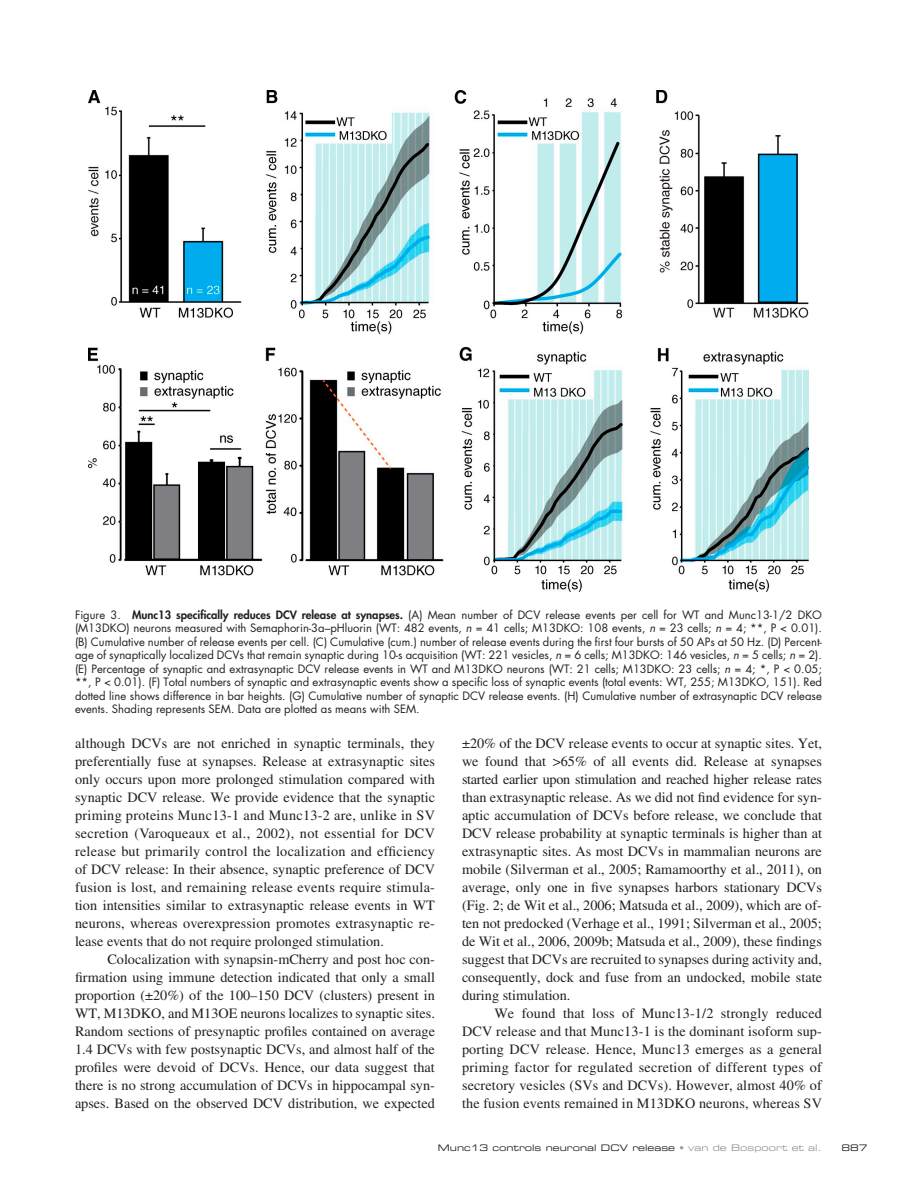
<style>
.page{position:relative;width:918px;height:1188px;background:#fff}
.page>*{position:absolute;margin:0;border:0;box-sizing:border-box;transform-origin:0 0}
.t1{font:14.25px/18px "Times LT Std";color:#231f20;text-align:justify}
.t2{font:11.25px/13.5px "Futura Std";color:#231f20;text-align:justify}
.t3{font:9px "Eurostile LT Std Ex 2";color:#231f20}
.s1{font-weight:800}
.s2{font-style:italic}
.s3{color:#949698}
</style>
<div class="page">
<img style="left:88px;top:90px;width:720px;height:502px">
<p class="t2" style="left:75px;top:608px;width:749px">Figure 3. <span class="s1">Munc13 specifically reduces DCV release at synapses.</span> (A) Mean number of DCV release events per cell for WT and Munc13-1/2 DKO (M13DKO) neurons measured with Semaphorin-3a–pHluorin (WT: 482 events, <span class="s2">n</span> = 41 cells; M13DKO: 108 events, <span class="s2">n</span> = 23 cells; <span class="s2">n</span> = 4; **, P &lt; 0.01). (B) Cumulative number of release events per cell. (C) Cumulative (cum.) number of release events during the first four bursts of 50 APs at 50 Hz. (D) Percent&shy;age of synaptically localized DCVs that remain synaptic during 10-s acquisition (WT: 221 vesicles, <span class="s2">n</span> = 6 cells; M13DKO: 146 vesicles, <span class="s2">n</span> = 5 cells; <span class="s2">n</span> = 2). (E) Percentage of synaptic and extrasynaptic DCV release events in WT and M13DKO neurons (WT: 21 cells; M13DKO: 23 cells; <span class="s2">n</span> = 4; *, P &lt; 0.05; **, P &lt; 0.01). (F) Total numbers of synaptic and extrasynaptic events show a specific loss of synaptic events (total events: WT, 255; M13DKO, 151). Red dotted line shows difference in bar heights. (G) Cumulative number of synaptic DCV release events. (H) Cumulative number of extrasynaptic DCV release events. Shading represents SEM. Data are plotted as means with SEM.</p>
<p class="t1" style="left:75px;top:734px;width:362px">although DCVs are not enriched in synaptic terminals, they preferentially fuse at synapses. Release at extrasynaptic sites only occurs upon more prolonged stimulation compared with synaptic DCV release. We provide evidence that the synaptic priming proteins Munc13-1 and Munc13-2 are, unlike in SV secretion (Varoqueaux et al., 2002), not essential for DCV release but primarily control the localization and efficiency of DCV release: In their absence, synaptic preference of DCV fusion is lost, and remaining release events require stimula&shy;tion intensities similar to extrasynaptic release events in WT neurons, whereas overexpression promotes extrasynaptic re&shy;lease events that do not require prolonged stimulation.</p>
<p class="t1" style="left:75px;top:950px;width:362px;text-indent:32px">Colocalization with synapsin-mCherry and post hoc con&shy;firmation using immune detection indicated that only a small proportion (±20%) of the 100–150 DCV (clusters) present in WT, M13DKO, and M13OE neurons localizes to synaptic sites.<br>Random sections of presynaptic profiles contained on average 1.4 DCVs with few postsynaptic DCVs, and almost half of the profiles were devoid of DCVs. Hence, our data suggest that there is no strong accumulation of DCVs in hippocampal syn&shy;apses. Based on the observed DCV distribution, we expected</p>
<p class="t1" style="left:462px;top:734px;width:362px">±20% of the DCV release events to occur at synaptic sites. Yet, we found that &gt;65% of all events did. Release at synapses started earlier upon stimulation and reached higher release rates than extrasynaptic release. As we did not find evidence for syn&shy;aptic accumulation of DCVs before release, we conclude that DCV release probability at synaptic terminals is higher than at extrasynaptic sites. As most DCVs in mammalian neurons are mobile (Silverman et al., 2005; Ramamoorthy et al., 2011), on average, only one in five synapses harbors stationary DCVs (Fig. 2; de Wit et al., 2006; Matsuda et al., 2009), which are of&shy;ten not predocked (Verhage et al., 1991; Silverman et al., 2005; de Wit et al., 2006, 2009b; Matsuda et al., 2009), these findings suggest that DCVs are recruited to synapses during activity and, consequently, dock and fuse from an undocked, mobile state during stimulation.</p>
<p class="t1" style="left:462px;top:1004px;width:362px;text-indent:32px">We found that loss of Munc13-1/2 strongly reduced DCV release and that Munc13-1 is the dominant isoform sup&shy;porting DCV release. Hence, Munc13 emerges as a general priming factor for regulated secretion of different types of secretory vesicles (SVs and DCVs). However, almost 40% of the fusion events remained in M13DKO neurons, whereas SV</p>
<p class="t3" style="left:438px;top:1142px;width:386px">Munc13 controls neuronal DCV release <span class="s3">• van de Bospoort et al.</span></p>
<p class="t3" style="left:842px;top:1142px;width:28px">887</p>
</div>
